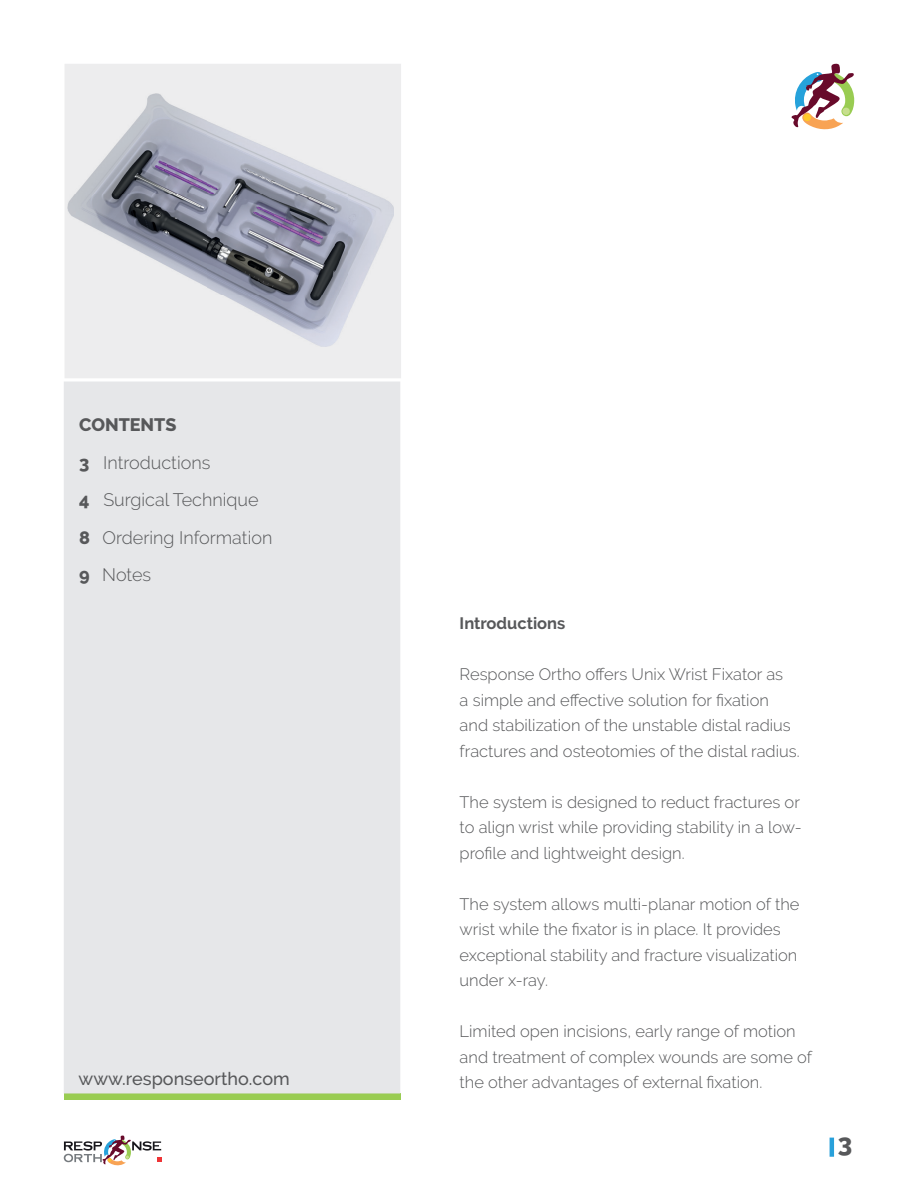
<style>
.page{position:relative;width:918px;height:1188px;background:#fff}
.page>*{position:absolute;margin:0;border:0;box-sizing:border-box;transform-origin:0 0}
.t1{font:800 25.5px "Raleway";color:#57585a}
.t2{font:300 18px/37.5px "Raleway";color:#57585a}
.t3{font:500 18px "Raleway";color:#57585a}
.t4{font:300 16.5px/25.5px "Raleway";color:#57585a}
.t5{font:700 16.5px "Raleway";color:#57585a}
.s1{font-weight:800}
</style>
<div class="page">
<div style="left:65px;top:64px;width:336px;height:314px;background:#ededee"></div>
<div style="left:65px;top:1094px;width:336px;height:6px;background:#99cc52"></div>
<div style="left:64px;top:382px;width:336px;height:712px;background:#e6e7e9"></div>
<svg style="left:64px;top:1135px;width:97px;height:31px"></svg>
<svg style="left:791px;top:63px;width:63px;height:67px"></svg>
<img style="left:68px;top:93px;width:326px;height:253px">
<hr style="left:830px;top:1138px;width:4px;height:19px;background:#28a0da">
<p class="t2" style="left:79px;top:406px;width:195px"><span class="s1">CONTENTS<br>3</span> Introductions<br><span class="s1">4</span> Surgical Technique<br><span class="s1">8</span> Ordering Information<br><span class="s1">9</span> Notes</p>
<p class="t3" style="left:79px;top:1068px;width:213px">www.responseortho.com</p>
<p class="t5" style="left:460px;top:614px;width:107px">Introductions</p>
<p class="t4" style="left:460px;top:662px;width:342px">Response Ortho offers Unix Wrist Fixator as<br>a simple and effective solution for fixation and stabilization of the unstable distal radius fractures and osteotomies of the distal radius.</p>
<p class="t4" style="left:460px;top:789px;width:344px;text-align:justify">The system is designed to reduct fractures or to align wrist while providing stability in a low&shy;profile and lightweight design.</p>
<p class="t4" style="left:460px;top:891px;width:341px">The system allows multi-planar motion of the wrist while the fixator is in place. It provides exceptional stability and fracture visualization under x-ray.</p>
<p class="t4" style="left:460px;top:1019px;width:354px">Limited open incisions, early range of motion and treatment of complex wounds are some of the other advantages of external fixation.</p>
<h1 class="t1" style="left:838px;top:1129px;width:16px">3</h1>
</div>
